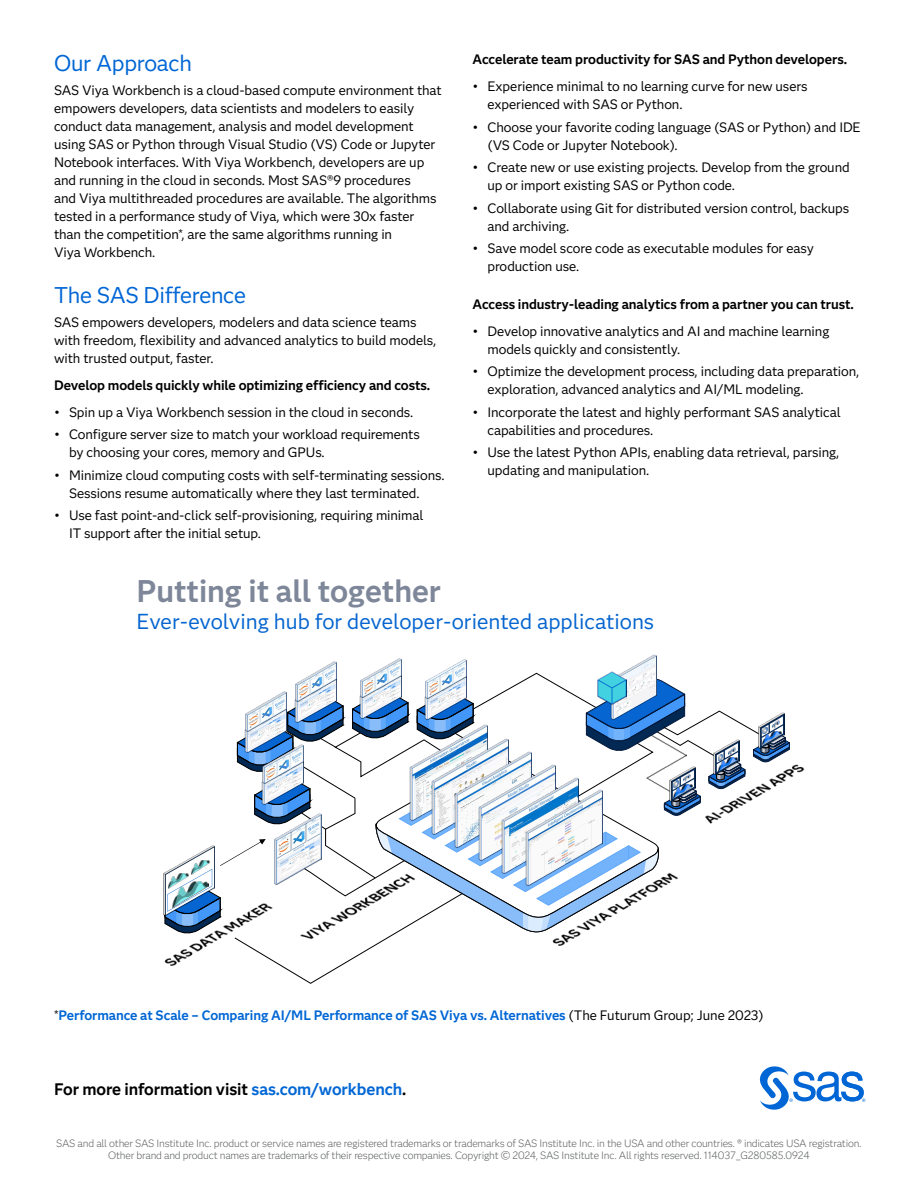
<style>
.page{position:relative;width:918px;height:1188px;background:#fff}
.page>*{position:absolute;margin:0;border:0;box-sizing:border-box;transform-origin:0 0}
.t1{font:700 31.05px "Anova";color:#7e8799}
.Header_1__H2{font:22.5px "Anova";letter-spacing:-.01em;color:#0066d5}
.t2{font:21.45px "Anova";color:#0665d0}
.CTA_text{font:700 16.5px "Anova";letter-spacing:-.005em;color:#000}
.Body{font:13.5px/18px "Anova";letter-spacing:-.005em;color:#000}
.Body_before_bullet{font:700 13.5px "Anova";letter-spacing:-.005em;color:#000}
.Body_before_bullet-2{font:13.5px/18px "Anova";letter-spacing:-.005em;color:#000}
.Body-2{font:700 13.5px "Anova";letter-spacing:-.005em;color:#0066d5}
.Legal{font:300 10.5px/12px "Anova";letter-spacing:-.02em;color:#57595b;text-align:center}
.s1{font-weight:400;color:#000}
.s2{color:#0066d5}
</style>
<div class="page">
<svg style="left:759px;top:1066px;width:106px;height:44px"></svg>
<img style="left:611px;top:654px;width:45px;height:19px">
<img style="left:790px;top:764px;width:15px;height:14px">
<img style="left:440px;top:659px;width:26px;height:14px">
<img style="left:373px;top:658px;width:28px;height:15px">
<img style="left:314px;top:662px;width:22px;height:11px">
<img style="left:609px;top:672px;width:17px;height:1px">
<img style="left:163px;top:872px;width:2px;height:44px">
<svg style="left:165px;top:673px;width:625px;height:311px"></svg>
<h2 class="Header_1__H2" style="left:54px;top:47px;width:139px">Our Approach</h2>
<p class="Body" style="left:54px;top:80px;width:389px">SAS Viya Workbench is a cloud-based compute environment that empowers developers, data scientists and modelers to easily conduct data management, analysis and model development using SAS or Python through Visual Studio (VS) Code or Jupyter Notebook interfaces. With Viya Workbench, developers are up and running in the cloud in seconds. Most SAS®9 procedures<br>and Viya multithreaded procedures are available. The algorithms tested in a performance study of Viya, which were 30x faster than the competition*, are the same algorithms running in<br>Viya Workbench.</p>
<h2 class="Header_1__H2" style="left:54px;top:279px;width:193px">The SAS Difference</h2>
<p class="Body_before_bullet-2" style="left:54px;top:312px;width:384px">SAS empowers developers, modelers and data science teams with freedom, flexibility and advanced analytics to build models, with trusted output, faster.</p>
<p class="Body_before_bullet" style="left:54px;top:375px;width:378px">Develop models quickly while optimizing efficiency and costs.</p>
<p class="Body" style="left:54px;top:402px;width:361px">• Spin up a Viya Workbench session in the cloud in seconds.</p>
<p class="Body" style="left:69px;top:425px;width:352px;text-indent:-15px">• Configure server size to match your workload requirements by choosing your cores, memory and GPUs.</p>
<p class="Body" style="left:69px;top:465px;width:377px;text-indent:-15px">• Minimize cloud computing costs with self-terminating sessions.<br>Sessions resume automatically where they last terminated.</p>
<p class="Body" style="left:69px;top:506px;width:356px;text-indent:-15px">• Use fast point-and-click self-provisioning, requiring minimal<br>IT support after the initial setup.</p>
<p class="Body_before_bullet" style="left:472px;top:50px;width:376px">Accelerate team productivity for SAS and Python developers.</p>
<p class="Body" style="left:488px;top:77px;width:322px;text-indent:-15px">• Experience minimal to no learning curve for new users experienced with SAS or Python.</p>
<p class="Body" style="left:488px;top:118px;width:375px;text-indent:-15px">• Choose your favorite coding language (SAS or Python) and IDE (VS Code or Jupyter Notebook).</p>
<p class="Body" style="left:488px;top:158px;width:364px;text-indent:-15px">• Create new or use existing projects. Develop from the ground up or import existing SAS or Python code.</p>
<p class="Body" style="left:488px;top:199px;width:363px;text-indent:-15px">• Collaborate using Git for distributed version control, backups and archiving.</p>
<p class="Body" style="left:488px;top:239px;width:328px;text-indent:-15px">• Save model score code as executable modules for easy production use.</p>
<p class="Body_before_bullet" style="left:472px;top:294px;width:383px">Access industry-leading analytics from a partner you can trust.</p>
<p class="Body" style="left:488px;top:322px;width:343px;text-indent:-15px">• Develop innovative analytics and AI and machine learning models quickly and consistently.</p>
<p class="Body" style="left:488px;top:362px;width:373px;text-indent:-15px">• Optimize the development process, including data preparation, exploration, advanced analytics and AI/ML modeling.</p>
<p class="Body" style="left:488px;top:403px;width:355px;text-indent:-15px">• Incorporate the latest and highly performant SAS analytical capabilities and procedures.</p>
<p class="Body" style="left:488px;top:443px;width:353px;text-indent:-15px">• Use the latest Python APIs, enabling data retrieval, parsing, updating and manipulation.</p>
<h1 class="t1" style="left:137px;top:568px;width:306px">Putting it all together</h1>
<h3 class="t2" style="left:137px;top:607px;width:519px">Ever-evolving hub for developer-oriented applications</h3>
<p class="Body-2" style="left:54px;top:1005px;width:711px"><span class="s1">*</span>Performance at Scale – Comparing AI/ML Performance of SAS Viya vs. Alternatives <span class="s1">(The Futurum Group; June 2023)</span></p>
<p class="CTA_text" style="left:54px;top:1077px;width:354px">For more information visit <span class="s2">sas.com/workbench</span>.</p>
<p class="Legal" style="left:56px;top:1137px;width:807px">SAS and all other SAS Institute Inc. product or service names are registered trademarks or trademarks of SAS Institute Inc. in the USA and other countries. ® indicates USA registration.<br>Other brand and product names are trademarks of their respective companies. Copyright © 2024, SAS Institute Inc. All rights reserved. 114037_G280585.0924</p>
</div>
